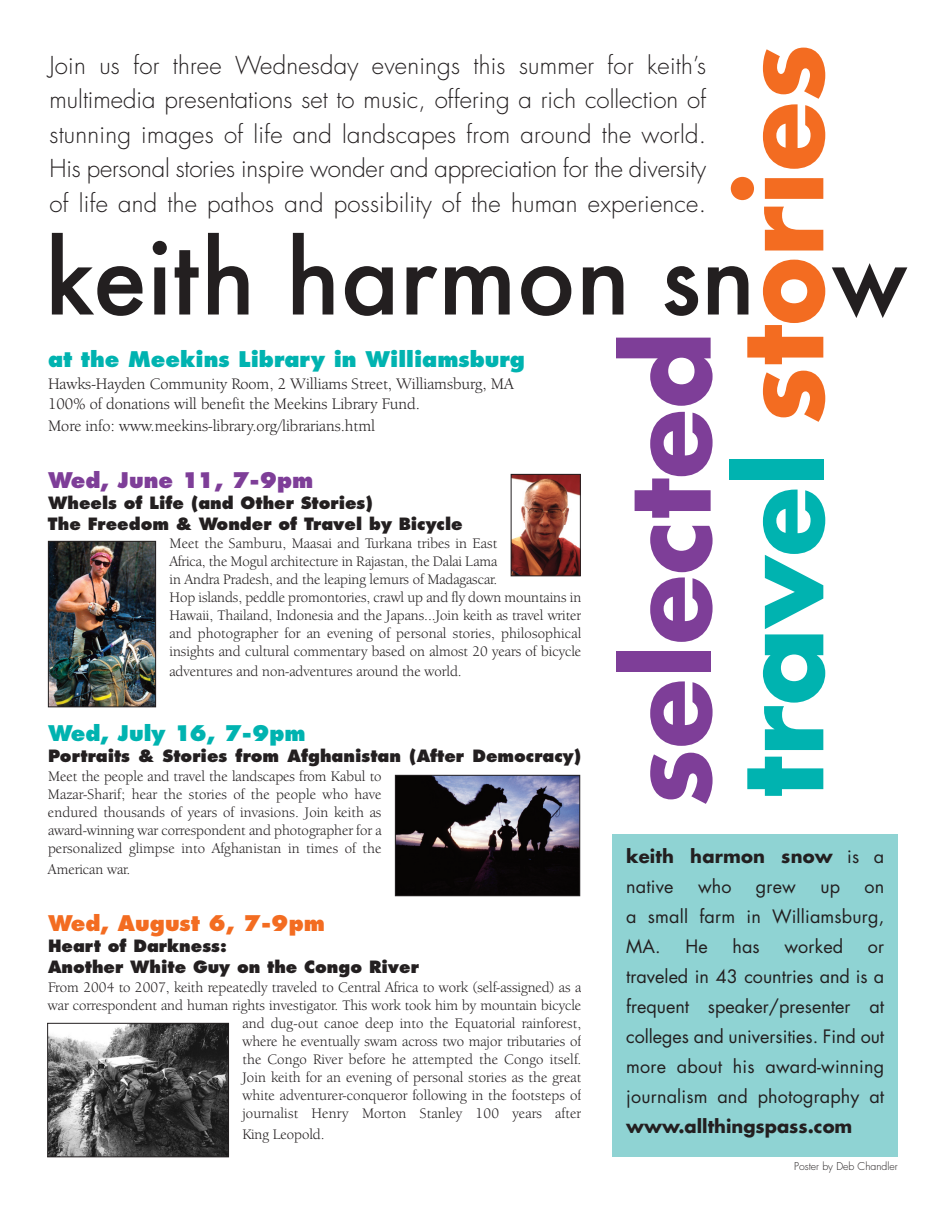
<style>
.page{position:relative;width:945px;height:1215px;background:#fff}
.page>*{position:absolute;margin:0;border:0;box-sizing:border-box;transform-origin:0 0}
.t1{font:700 114px "Futura";color:#f36c21}
.t2{font:700 114px "Futura";color:#7e3e98}
.t3{font:500 99px "Futura";color:#231f20}
.t4{font:300 24px/34.5px "Futura";letter-spacing:.01em;color:#231f20;text-align:justify}
.t5{font:800 21px "Futura";color:#00b3b0}
.t6{font:800 21px "Futura";color:#f36c21}
.t7{font:800 21px "Futura";color:#7e3e98}
.t8{font:18px/30px "Futura";letter-spacing:.01em;color:#231f20;text-align:justify}
.t9{font:700 18px/30px "Futura";color:#231f20}
.t10{font:800 16.5px/20.7px "Futura";color:#231f20}
.t11{font:16.5px/19.6px "Berkeley Oldstyle IT Cby BT";color:#231f20}
.t12{font:15px/18px "Berkeley Oldstyle IT Cby BT";color:#231f20}
.t13{font:300 10.5px "Futura";color:#231f20}
.s1{color:#00b3b0}
.s2{font-weight:400}
</style>
<div class="page">
<img style="left:397px;top:777px;width:181px;height:117px">
<div style="left:395px;top:775px;width:185px;height:121px;border:1px solid #231f20"></div>
<img style="left:49px;top:1025px;width:178px;height:130px">
<div style="left:47px;top:1023px;width:182px;height:134px;border:1px solid #231f20"></div>
<img style="left:50px;top:543px;width:104px;height:162px">
<div style="left:48px;top:541px;width:108px;height:166px;border:1px solid #231f20"></div>
<img style="left:513px;top:476px;width:66px;height:98px">
<div style="left:511px;top:474px;width:70px;height:102px;border:1px solid #231f20"></div>
<div style="left:613px;top:835px;width:285px;height:322px;background:#8fd3d3"></div>
<p class="t4" style="left:49px;top:50px;width:658px">Join us for three Wednesday evenings this summer for keith’s multimedia presentations set to music, offering a rich collection of stunning images of life and landscapes from around the world.<br>His personal stories inspire wonder and appreciation for the diversity of life and the pathos and possibility of the human experience.</p>
<h1 class="t1" style="left:729px;top:798px;width:756px;rotate:-90deg"><span class="s1">travel</span> stories</h1>
<h2 class="t3" style="left:45px;top:222px;width:864px">keith harmon sn w</h2>
<h1 class="t2" style="left:616px;top:807px;width:477px;rotate:-90deg">selected</h1>
<h3 class="t5" style="left:48px;top:350px;width:479px">at the Meekins Library in Williamsburg</h3>
<p class="t11" style="left:48px;top:376px;width:467px">Hawks-Hayden Community Room, 2 Williams Street, Williamsburg, MA<br>100% of donations will benefit the Meekins Library Fund.</p>
<p class="t11" style="left:48px;top:417px;width:329px">More info: www.meekins-library.org/librarians.html</p>
<h3 class="t7" style="left:48px;top:471px;width:267px">Wed, June 11, 7-9pm</h3>
<p class="t10" style="left:48px;top:494px;width:416px">Wheels of Life (and Other Stories)<br>The Freedom &amp; Wonder of Travel by Bicycle</p>
<p class="t12" style="left:169px;top:536px;width:413px">Meet the Samburu, Maasai and Turkana tribes in East<br>Africa, the Mogul architecture in Rajastan, the Dalai Lama<br>in Andra Pradesh, and the leaping lemurs of Madagascar.<br>Hop islands, peddle promontories, crawl up and fly down mountains in Hawaii, Thailand, Indonesia and the Japans...Join keith as travel writer and photographer for an evening of personal stories, philosophical insights and cultural commentary based on almost 20 years of bicycle</p>
<p class="t12" style="left:169px;top:664px;width:294px">adventures and non-adventures around the world.</p>
<h3 class="t5" style="left:48px;top:724px;width:259px">Wed, July 16, 7-9pm</h3>
<p class="t10" style="left:48px;top:747px;width:535px">Portraits &amp; Stories from Afghanistan (After Democracy)</p>
<p class="t12" style="left:48px;top:768px;width:335px;text-align:justify">Meet the people and travel the landscapes from Kabul to Mazar-Sharif; hear the stories of the people who have endured thousands of years of invasions. Join keith as award-winning war correspondent and photographer for a personalized glimpse into Afghanistan in times of the</p>
<p class="t12" style="left:48px;top:862px;width:84px">American war.</p>
<h3 class="t6" style="left:48px;top:914px;width:278px">Wed, August 6, 7-9pm</h3>
<p class="t10" style="left:48px;top:937px;width:372px">Heart of Darkness:<br>Another White Guy on the Congo River</p>
<p class="t12" style="left:48px;top:979px;width:535px;text-align:right">From 2004 to 2007, keith repeatedly traveled to Central Africa to work (self-assigned) as a war correspondent and human rights investigator. This work took him by mountain bicycle and dug-out canoe deep into the Equatorial rainforest,<br>where he eventually swam across two major tributaries of<br>the Congo River before he attempted the Congo itself.<br>Join keith for an evening of personal stories as the great<br>white adventurer-conqueror following in the footsteps of<br>journalist Henry Morton Stanley 100 years after</p>
<p class="t12" style="left:242px;top:1126px;width:84px">King Leopold.</p>
<p class="t9" style="left:626px;top:843px;width:260px">keith harmon snow <span class="s2">is a native</span></p>
<p class="t8" style="left:698px;top:873px;width:35px">who</p>
<p class="t8" style="left:756px;top:873px;width:42px">grew</p>
<p class="t8" style="left:820px;top:873px;width:21px">up</p>
<p class="t8" style="left:626px;top:873px;width:260px;text-indent:238px">on a small farm in Williamsburg, MA. He</p>
<p class="t8" style="left:732px;top:933px;width:29px">has</p>
<p class="t8" style="left:784px;top:933px;width:60px">worked</p>
<p class="t8" style="left:626px;top:933px;width:260px;text-indent:242px">or traveled in 43 countries and is a frequent speaker/presenter at colleges and universities. Find out more about his award-winning journalism and photography at</p>
<p class="t9" style="left:626px;top:1113px;width:228px">www.allthingspass.com</p>
<p class="t13" style="left:794px;top:1162px;width:105px">Poster by Deb Chandler</p>
</div>
